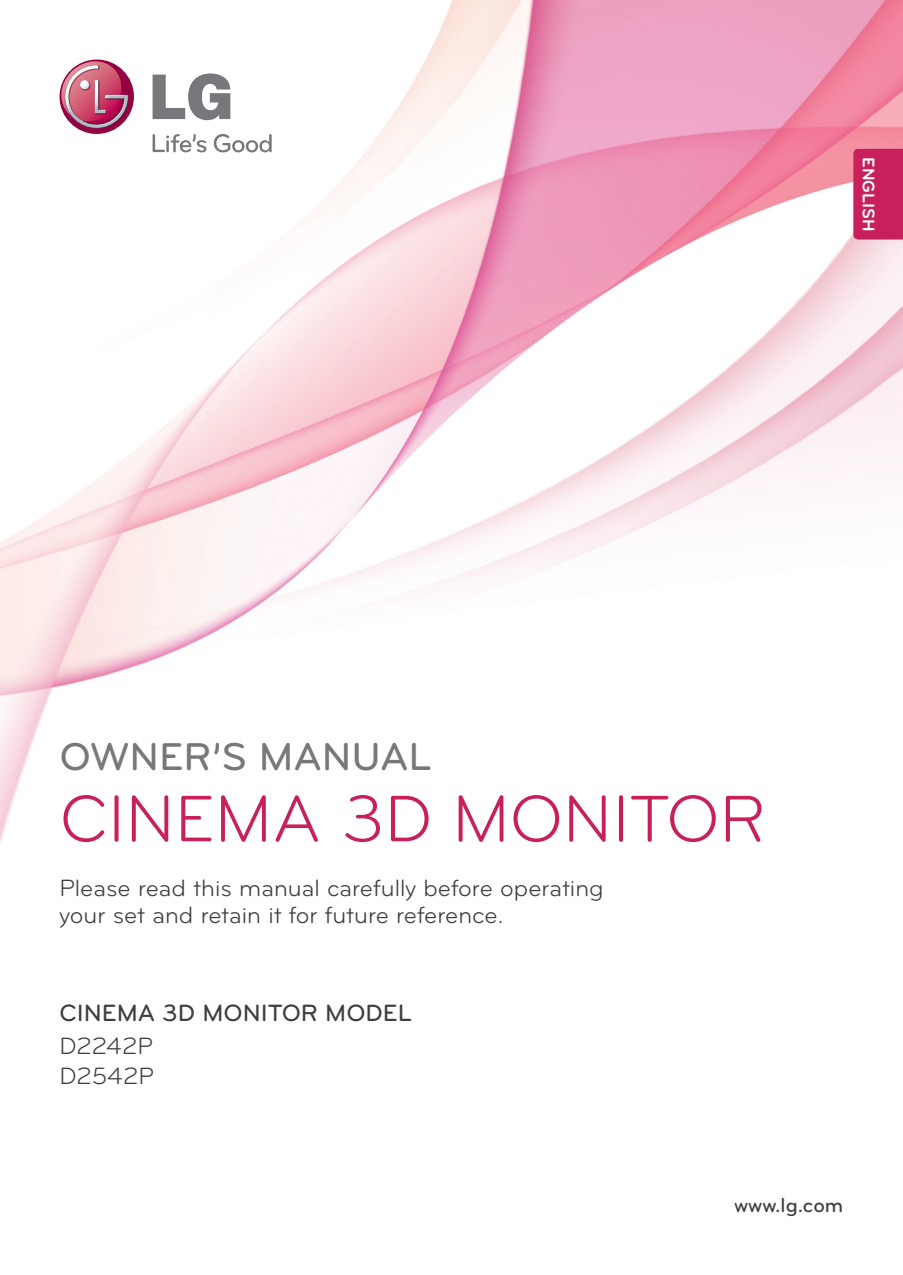
<style>
.page{position:relative;width:903px;height:1275px;background:#fff}
.page>*{position:absolute;margin:0;border:0;box-sizing:border-box;transform-origin:0 0}
.t1{font:68.25px "Bryant LG";color:#c8205d}
.t2{font:500 40.25px "Bryant LG";color:#76787b}
.t3{font:24.5px/30.6px "Bryant LG";color:#3e3e3f}
.t4{font:500 24.5px "Bryant LG";color:#3e3e3f}
.t5{font:500 21px "Bryant LG";color:#3e3e3f}
.t6{font:700 17.5px "Bryant LG";color:#fff}
</style>
<div class="page">
<img style="left:0;top:0;width:903px;height:844px">
<svg style="left:60px;top:60px;width:74px;height:74px"></svg>
<svg style="left:58px;top:61px;width:72px;height:69px"></svg>
<svg style="left:153px;top:73px;width:77px;height:47px"></svg>
<svg style="left:153px;top:134px;width:53px;height:18px"></svg>
<svg style="left:214px;top:134px;width:58px;height:18px"></svg>
<div style="left:853px;top:149px;width:50px;height:91px;background:#c8205d"></div>
<p class="t6" style="left:879px;top:157px;width:76px;rotate:90deg">ENGLISH</p>
<h2 class="t2" style="left:60px;top:732px;width:374px">OWNER’S MANUAL</h2>
<h1 class="t1" style="left:60px;top:778px;width:708px">CINEMA 3D MONITOR</h1>
<p class="t3" style="left:60px;top:875px;width:546px;line-height:26.2px">Please read this manual carefully before operating your set and retain it for future reference.</p>
<p class="t4" style="left:60px;top:997px;width:354px">CINEMA 3D MONITOR MODEL</p>
<p class="t3" style="left:60px;top:1030px;width:96px">D2242P<br>D2542P</p>
<p class="t5" style="left:734px;top:1192px;width:111px">www.lg.com</p>
</div>
